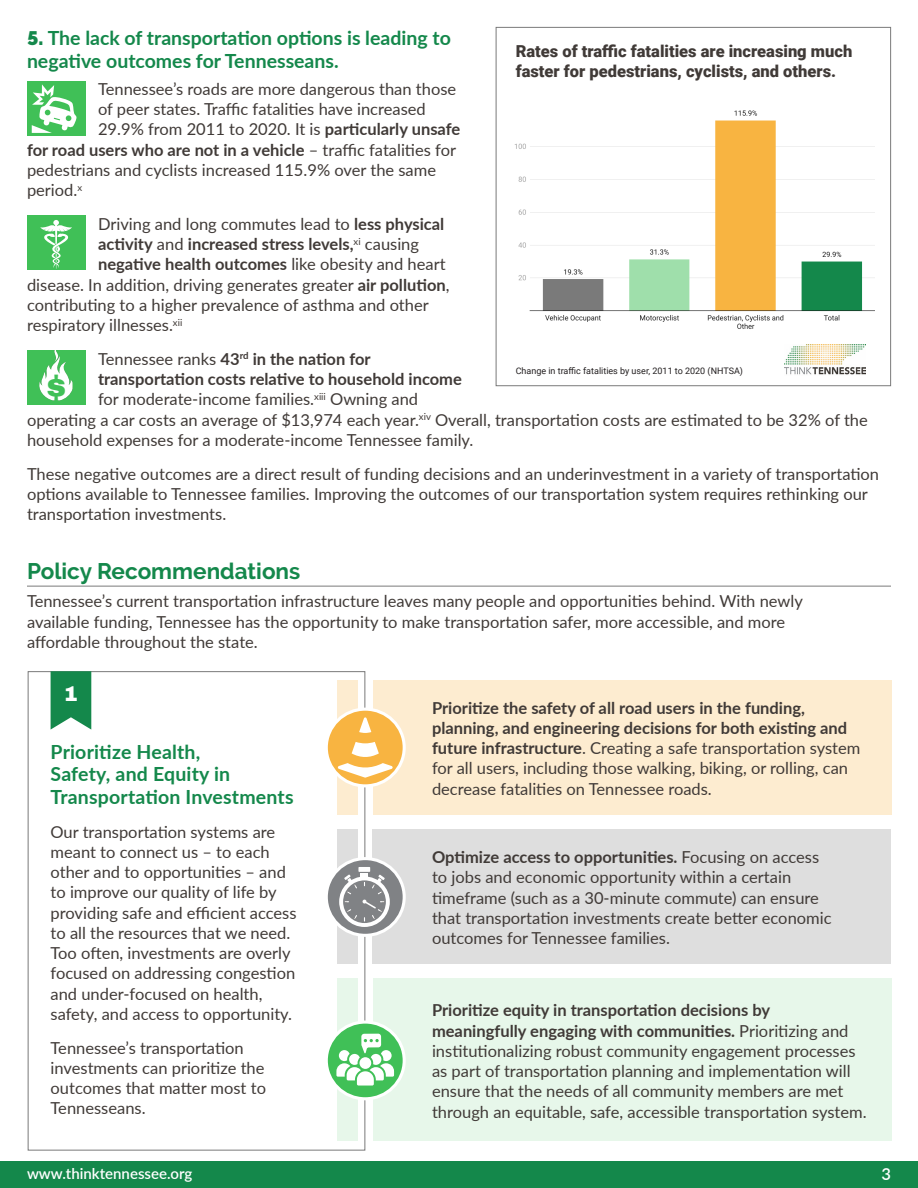
<style>
.page{position:relative;width:918px;height:1188px;background:#fff}
.page>*{position:absolute;margin:0;border:0;box-sizing:border-box;transform-origin:0 0}
.t1{font:900 31.8px "Archivo";color:#40c057}
.t2{font:700 22.5px "Raleway";color:#14884b}
.t3{font:900 21px "Archivo";color:#fff}
.Lato_subhead{font:700 19.5px/22.5px "Lato";color:#14884b}
.Lato_11_start{font:16.5px/20.2px "Lato";color:#403a37}
.Lato_11_start-2{font:700 16.5px "Lato";color:#403a37}
.map_header{font:900 16.5px/19.5px "Roboto";color:#403a37}
.t4{font:600 16.5px "Lato";color:#fff}
.t5{font:600 15px "Lato";color:#fff}
.map_footer{font:9px "Roboto";color:#231f20}
.s1{font-family:"Raleway";font-weight:900}
.s2{font-weight:700}
.s3{font-weight:400}
</style>
<div class="page">
<div style="left:0;top:1161px;width:918px;height:27px;background:#14884b"></div>
<div style="left:28px;top:671px;width:337px;height:480px;background:#fff;border:1px solid #7a7a7a"></div>
<div style="left:373px;top:680px;width:519px;height:135px;background:#fdecd0"></div>
<div style="left:337px;top:680px;width:21px;height:135px;background:#fdecd0"></div>
<div style="left:373px;top:829px;width:518px;height:135px;background:#dedede"></div>
<div style="left:337px;top:829px;width:21px;height:135px;background:#dedede"></div>
<div style="left:373px;top:979px;width:519px;height:162px;background:#e7f7ea"></div>
<div style="left:337px;top:979px;width:21px;height:162px;background:#e7f7ea"></div>
<hr style="left:27px;top:586px;width:864px;height:1px;background:#7a7a7a">
<svg style="left:326px;top:709px;width:78px;height:77px"></svg>
<svg style="left:338px;top:717px;width:55px;height:61px;background:#f9c874"></svg>
<div style="left:325px;top:708px;width:81px;height:79px;border:3px solid #fff;border-radius:50%"></div>
<svg style="left:326px;top:859px;width:78px;height:76px;background:#8f9193"></svg>
<div style="left:358px;top:867px;width:12px;height:5px;background:#fff"></div>
<svg style="left:339px;top:874px;width:51px;height:53px;background:#a2a3a6"></svg>
<div style="left:325px;top:857px;width:81px;height:80px;border:3px solid #fff;border-radius:50%"></div>
<svg style="left:326px;top:1022px;width:78px;height:77px"></svg>
<svg style="left:336px;top:1034px;width:58px;height:52px"></svg>
<div style="left:325px;top:1021px;width:81px;height:79px;border:3px solid #fff;border-radius:50%"></div>
<svg style="left:51px;top:671px;width:40px;height:59px;background:#2f955f"></svg>
<div style="left:27px;top:81px;width:58px;height:55px;background:#40c057"></div>
<svg style="left:32px;top:84px;width:45px;height:49px"></svg>
<div style="left:27px;top:216px;width:58px;height:54px;background:#40c057"></div>
<svg style="left:40px;top:220px;width:32px;height:49px"></svg>
<div style="left:27px;top:350px;width:58px;height:55px;background:#40c057"></div>
<svg style="left:39px;top:350px;width:34px;height:51px"></svg>
<div style="left:496px;top:27px;width:395px;height:359px;border:1px solid #7a7a7a"></div>
<img style="left:785px;top:345px;width:81px;height:30px">
<img style="left:514px;top:110px;width:361px;height:219px">
<p class="Lato_subhead" style="left:27px;top:26px;width:425px"><span class="s1">5.</span> The lack of transportation options is leading to negative outcomes for Tennesseans.</p>
<p class="Lato_11_start" style="left:98px;top:78px;width:360px">Tennessee’s roads are more dangerous than those</p>
<p class="Lato_11_start" style="left:98px;top:98px;width:329px">of peer states. Traffic fatalities have increased</p>
<p class="Lato_11_start" style="left:98px;top:119px;width:364px">29.9% from 2011 to 2020. It is <span class="s2">particularly unsafe</span></p>
<p class="Lato_11_start-2" style="left:27px;top:137px;width:431px">for road users who are not in a vehicle <span class="s3">– traffic fatalities for</span></p>
<p class="Lato_11_start" style="left:27px;top:159px;width:411px">pedestrians and cyclists increased 115.9% over the same</p>
<p class="Lato_11_start" style="left:27px;top:179px;width:57px">period.<sup>x</sup></p>
<p class="Lato_11_start" style="left:98px;top:213px;width:348px">Driving and long commutes lead to <span class="s2">less physical</span></p>
<p class="Lato_11_start-2" style="left:98px;top:232px;width:323px">activity <span class="s3">and</span> increased stress levels,<sup>xi</sup> <span class="s3">causing</span></p>
<p class="Lato_11_start-2" style="left:98px;top:252px;width:349px">negative health outcomes <span class="s3">like obesity and heart</span></p>
<p class="Lato_11_start" style="left:27px;top:274px;width:424px">disease. In addition, driving generates greater <span class="s2">air pollution</span>,</p>
<p class="Lato_11_start" style="left:27px;top:294px;width:403px">contributing to a higher prevalence of asthma and other</p>
<p class="Lato_11_start" style="left:27px;top:314px;width:157px">respiratory illnesses.<sup>xii</sup></p>
<p class="Lato_11_start-2" style="left:98px;top:347px;width:274px"><span class="s3">Tennessee ranks</span> 43<sup>rd</sup> in the nation for</p>
<p class="Lato_11_start-2" style="left:98px;top:367px;width:365px">transportation costs relative to household income</p>
<p class="Lato_11_start" style="left:98px;top:389px;width:322px">for moderate-income families.<sup>xiii</sup> Owning and</p>
<p class="Lato_11_start" style="left:27px;top:409px;width:842px">operating a car costs an average of $13,974 each year.<sup>xiv</sup> Overall, transportation costs are estimated to be 32% of the</p>
<p class="Lato_11_start" style="left:27px;top:429px;width:448px">household expenses for a moderate-income Tennessee family.</p>
<p class="Lato_11_start" style="left:27px;top:463px;width:854px">These negative outcomes are a direct result of funding decisions and an underinvestment in a variety of transportation options available to Tennessee families. Improving the outcomes of our transportation system requires rethinking our transportation investments.</p>
<p class="map_header" style="left:516px;top:41px;width:338px">Rates of traffic fatalities are increasing much faster for pedestrians, cyclists, and others.</p>
<p class="map_footer" style="left:516px;top:364px;width:229px">Change in traffic fatalities by user, 2011 to 2020 (NHTSA)</p>
<p class="t1" style="left:46px;top:369px;width:23px">$</p>
<p class="t2" style="left:27px;top:558px;width:275px">Policy Recommendations</p>
<p class="Lato_11_start" style="left:27px;top:591px;width:777px">Tennessee’s current transportation infrastructure leaves many people and opportunities behind. With newly available funding, Tennessee has the opportunity to make transportation safer, more accessible, and more affordable throughout the state.</p>
<p class="t3" style="left:64px;top:681px;width:16px">1</p>
<p class="Lato_11_start" style="left:432px;top:697px;width:430px"><span class="s2">Prioritize the safety of all road users in the funding, planning, and engineering decisions for both existing and future infrastructure</span>. Creating a safe transportation system for all users, including those walking, biking, or rolling, can decrease fatalities on Tennessee roads.</p>
<p class="Lato_subhead" style="left:51px;top:740px;width:245px">Prioritize Health,<br>Safety, and Equity in<br>Transportation Investments</p>
<p class="Lato_11_start" style="left:51px;top:821px;width:247px">Our transportation systems are meant to connect us – to each other and to opportunities – and to improve our quality of life by providing safe and efficient access to all the resources that we need.<br>Too often, investments are overly focused on addressing congestion and under-focused on health, safety, and access to opportunity.</p>
<p class="Lato_11_start" style="left:51px;top:1037px;width:217px">Tennessee’s transportation investments can prioritize the outcomes that matter most to<br>Tennesseans.</p>
<p class="Lato_11_start" style="left:432px;top:846px;width:401px"><span class="s2">Optimize access to opportunities.</span> Focusing on access to jobs and economic opportunity within a certain timeframe (such as a 30-minute commute) can ensure that transportation investments create better economic outcomes for Tennessee families.</p>
<p class="Lato_11_start" style="left:432px;top:1000px;width:436px"><span class="s2">Prioritize equity in transportation decisions by meaningfully engaging with communities.</span> Prioritizing and institutionalizing robust community engagement processes as part of transportation planning and implementation will ensure that the needs of all community members are met through an equitable, safe, accessible transportation system.</p>
<p class="t5" style="left:27px;top:1163px;width:167px">www.thinktennessee.org</p>
<p class="t4" style="left:881px;top:1162px;width:11px">3</p>
</div>
